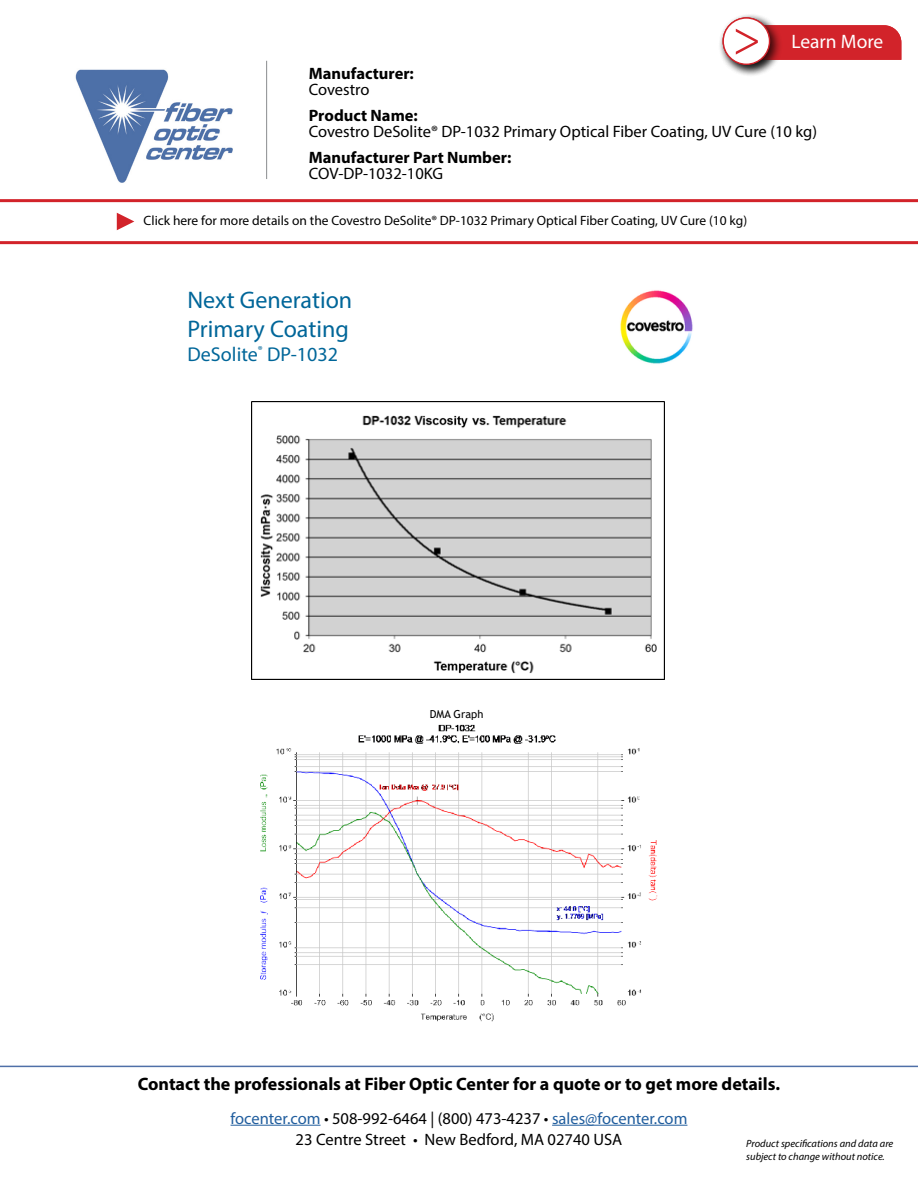
<style>
.page{position:relative;width:918px;height:1188px;background:#fff}
.page>*{position:absolute;margin:0;border:0;box-sizing:border-box;transform-origin:0 0}
.t1{font:51px "Minion Pro";color:#d2232a}
.t2{font:24px/28.8px "Myriad Pro";color:#069}
.t3{font:20.1px "Myriad Pro";color:#069}
.t4{font:19.5px "Myriad Pro";color:#fff}
.t5{font:700 18px "Myriad Pro";color:#000}
.t6{font:16.5px/16.5px "Myriad Pro";color:#000}
.t7{font:16.5px "Myriad Pro";color:#215e9e}
.t8{font:700 16.5px/16.5px "Myriad Pro";color:#000}
.t9{font:13.5px "Myriad Pro";color:#000}
.t10{font:11.1px "Trebuchet MS";color:#000}
.t11{font:italic 10.5px "Myriad Pro";color:#000}
.s1{font-weight:400}
.s2{font-weight:700}
.s3{color:#000}
</style>
<div class="page">
<hr style="left:231px;top:1125px;width:90px;height:1px;background:#215e9e">
<hr style="left:552px;top:1125px;width:135px;height:1px;background:#215e9e">
<hr style="left:0;top:1066px;width:918px;height:1px;background:#4f70a8">
<img style="left:75px;top:69px;width:158px;height:114px">
<hr style="left:266px;top:61px;width:1px;height:118px;background:#8a8c8e">
<hr style="left:0;top:241px;width:918px;height:3px;background:#d2232a">
<svg style="left:117px;top:213px;width:17px;height:17px"></svg>
<div style="left:783px;top:25px;width:118px;height:35px;background:#d2232a"></div>
<div style="left:718px;top:13px;width:65px;height:64px;background:#000;opacity:.75"></div>
<div style="left:723px;top:18px;width:47px;height:46px;background:#fff;border-radius:50%"></div>
<div style="left:723px;top:17px;width:47px;height:48px;border:1px solid #d2232a;border-radius:50%"></div>
<hr style="left:0;top:199px;width:918px;height:3px;background:#d2232a">
<img style="left:620px;top:290px;width:73px;height:74px">
<img style="left:251px;top:401px;width:414px;height:279px">
<img style="left:260px;top:724px;width:398px;height:298px">
<p class="t1" style="left:733px;top:4px;width:30px">&gt;</p>
<p class="t4" style="left:791px;top:30px;width:93px">Learn More</p>
<p class="t8" style="left:309px;top:64px;width:107px">Manufacturer:<br><span class="s1">Covestro</span></p>
<p class="t6" style="left:309px;top:107px;width:510px"><span class="s2">Product Name:<br></span>Covestro DeSolite® DP-1032 Primary Optical Fiber Coating, UV Cure (10 kg)</p>
<p class="t8" style="left:309px;top:148px;width:204px">Manufacturer Part Number:</p>
<p class="t6" style="left:309px;top:165px;width:136px">COV-DP-1032-10KG</p>
<p class="t9" style="left:144px;top:212px;width:605px">Click here for more details on the Covestro DeSolite® DP-1032 Primary Optical Fiber Coating, UV Cure (10 kg)</p>
<p class="t2" style="left:187px;top:285px;width:166px">Next Generation<br>Primary Coating</p>
<p class="t3" style="left:187px;top:342px;width:152px">DeSolite<sup>®</sup> DP-1032</p>
<p class="t10" style="left:430px;top:707px;width:55px">DMA Graph</p>
<p class="t5" style="left:138px;top:1072px;width:644px">Contact the professionals at Fiber Optic Center for a quote or to get more details.</p>
<p class="t7" style="left:231px;top:1108px;width:458px">focenter.com <span class="s3">• 508-992-6464 | (800) 473-4237 •</span> sales@focenter.com</p>
<p class="t6" style="left:296px;top:1131px;width:328px">23 Centre Street • New Bedford, MA 02740 USA</p>
<p class="t11" style="left:746px;top:1137px;width:149px">Product specifications and data are</p>
<p class="t11" style="left:746px;top:1150px;width:140px">subject to change without notice.</p>
</div>
